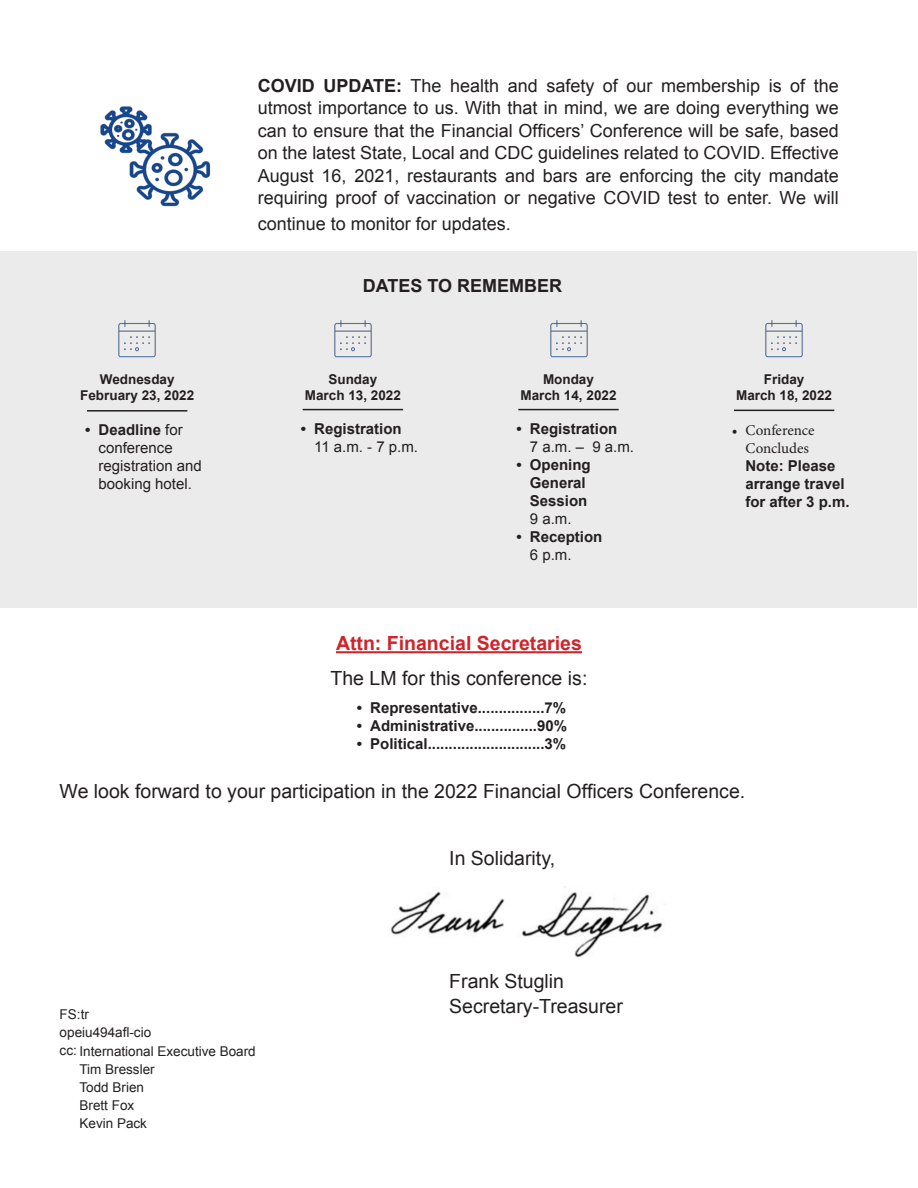
<style>
.page{position:relative;width:918px;height:1188px;background:#fff}
.page>*{position:absolute;margin:0;border:0;box-sizing:border-box;transform-origin:0 0}
.t1{font:19.5px "Arial";color:#231f20}
.t2{font:700 19.5px "Arial";color:#d1232a}
.t3{font:18px/22.5px "Arial";color:#231f20;text-align:justify}
.t4{font:700 18px "Arial";color:#231f20}
.t5{font:700 15px/18px "Arial";color:#231f20}
.t6{font:15px/18px "Arial";color:#231f20}
.t7{font:13.5px "Arial";color:#231f20}
.t8{font:700 13.5px "Arial";color:#231f20}
.s1{font-weight:700}
.s2{font-weight:400}
.s3{font-family:"Minion Pro";font-weight:400}
</style>
<div class="page">
<div style="left:1px;top:251px;width:916px;height:357px;background:#ecebeb"></div>
<img style="left:100px;top:106px;width:110px;height:101px">
<img style="left:118px;top:320px;width:38px;height:38px">
<img style="left:334px;top:320px;width:38px;height:38px">
<img style="left:550px;top:320px;width:38px;height:38px">
<img style="left:765px;top:320px;width:38px;height:38px">
<hr style="left:87px;top:410px;width:100px;height:2px;background:#231f20">
<hr style="left:303px;top:409px;width:100px;height:1px;background:#231f20">
<hr style="left:518px;top:409px;width:101px;height:1px;background:#231f20">
<hr style="left:734px;top:410px;width:100px;height:1px;background:#231f20">
<img style="left:391px;top:886px;width:272px;height:72px">
<hr style="left:336px;top:651px;width:246px;height:2px;background:#d1232a">
<p class="t3" style="left:258px;top:74px;width:583px"><span class="s1">COVID UPDATE:</span> The health and safety of our membership is of the utmost importance to us. With that in mind, we are doing everything we can to ensure that the Financial Officers’ Conference will be safe, based on the latest State, Local and CDC guidelines related to COVID. Effective August 16, 2021, restaurants and bars are enforcing the city mandate requiring proof of vaccination or negative COVID test to enter. We will</p>
<p class="t3" style="left:258px;top:212px;width:255px">continue to monitor for updates.</p>
<p class="t8" style="left:100px;top:370px;width:76px">Wednesday</p>
<p class="t8" style="left:80px;top:386px;width:116px">February 23, 2022</p>
<p class="t4" style="left:363px;top:274px;width:201px">DATES TO REMEMBER</p>
<p class="t8" style="left:328px;top:370px;width:50px">Sunday</p>
<p class="t8" style="left:305px;top:386px;width:98px">March 13, 2022</p>
<p class="t8" style="left:543px;top:370px;width:53px">Monday</p>
<p class="t8" style="left:520px;top:386px;width:98px">March 14, 2022</p>
<p class="t6" style="left:99px;top:421px;width:105px;text-indent:-14px"><span class="s1">• Deadline</span> for conference registration and booking hotel.</p>
<p class="t5" style="left:314px;top:420px;width:105px;text-indent:-14px">• Registration<br><span class="s2">11 a.m. - 7 p.m.</span></p>
<p class="t5" style="left:530px;top:420px;width:106px;text-indent:-14px">• Registration<br><span class="s2">7 a.m. – 9 a.m.</span></p>
<p class="t5" style="left:530px;top:456px;width:62px;text-indent:-14px">• Opening<br>General<br>Session<br><span class="s2">9 a.m.</span></p>
<p class="t5" style="left:530px;top:528px;width:74px;text-indent:-14px">• Reception<br><span class="s2">6 p.m.</span></p>
<p class="t2" style="left:336px;top:631px;width:247px">Attn: Financial Secretaries</p>
<p class="t1" style="left:331px;top:665px;width:258px">The LM for this conference is:</p>
<p class="t5" style="left:357px;top:699px;width:211px">• Representative................7%</p>
<p class="t5" style="left:357px;top:717px;width:212px">• Administrative...............90%</p>
<p class="t5" style="left:357px;top:735px;width:211px">• Political............................3%</p>
<p class="t8" style="left:764px;top:370px;width:42px">Friday</p>
<p class="t8" style="left:736px;top:386px;width:98px">March 18, 2022</p>
<p class="t5" style="left:745px;top:421px;width:106px;text-indent:-14px"><span class="s3">• Conference<br>Concludes<br></span>Note: Please arrange travel for after 3 p.m.</p>
<p class="t1" style="left:60px;top:778px;width:687px">We look forward to your participation in the 2022 Financial Officers Conference.</p>
<p class="t7" style="left:60px;top:1005px;width:31px">FS:tr</p>
<p class="t7" style="left:60px;top:1023px;width:93px">opeiu494afl-cio</p>
<p class="t7" style="left:60px;top:1042px;width:198px">cc: International Executive Board</p>
<p class="t7" style="left:80px;top:1060px;width:77px">Tim Bressler</p>
<p class="t7" style="left:80px;top:1078px;width:66px">Todd Brien</p>
<p class="t7" style="left:80px;top:1096px;width:56px">Brett Fox</p>
<p class="t7" style="left:80px;top:1114px;width:69px">Kevin Pack</p>
<p class="t1" style="left:449px;top:845px;width:107px">In Solidarity,</p>
<p class="t1" style="left:449px;top:968px;width:116px">Frank Stuglin</p>
<p class="t1" style="left:449px;top:993px;width:175px">Secretary-Treasurer</p>
</div>
